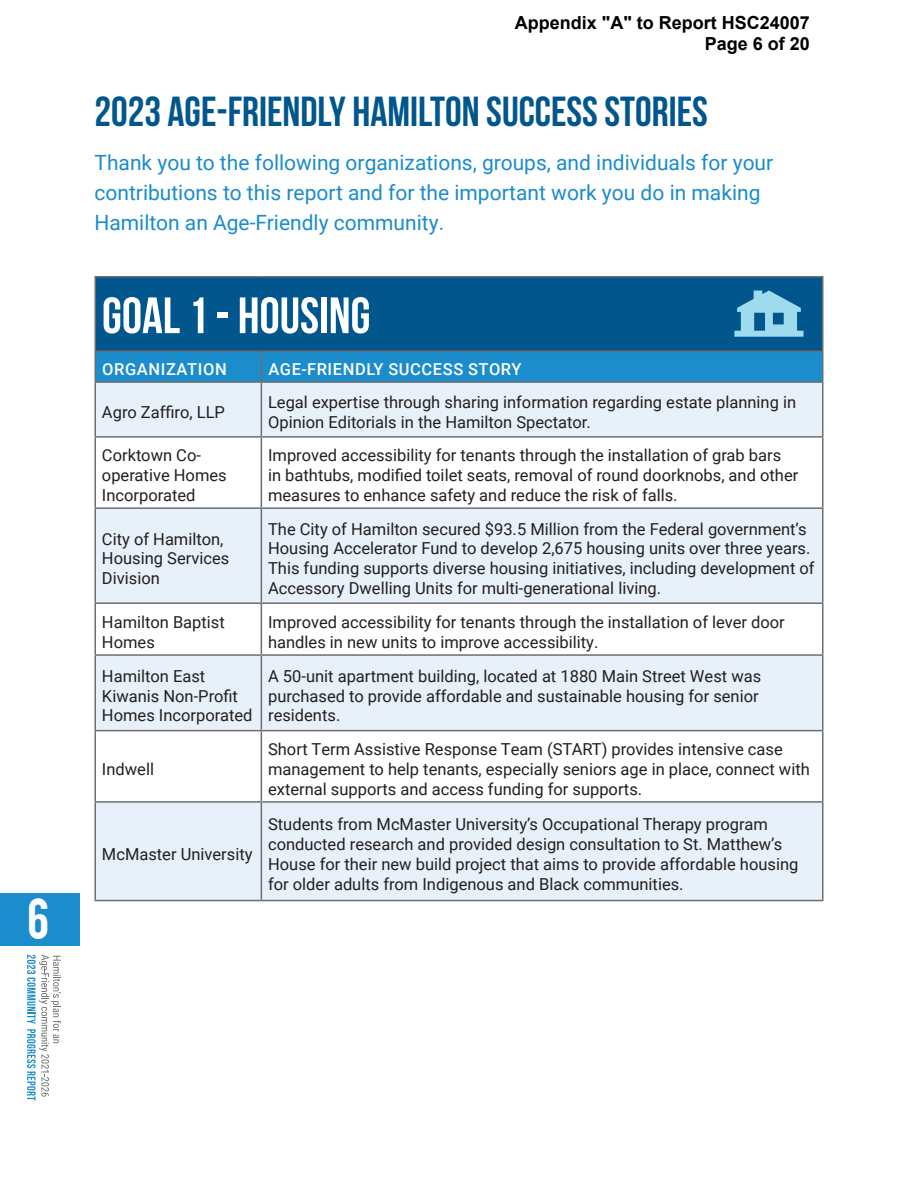
<style>
.page{position:relative;width:918px;height:1188px;background:#fff}
.page>*{position:absolute;margin:0;border:0;box-sizing:border-box;transform-origin:0 0}
.t1{font:700 51px "Bebas Neue";color:#fff}
.t2{font:45px "Bebas";color:#fff}
.t3{font:700 42px "Bebas Neue";color:#00568d}
.t4{font:21px/30px "Roboto";color:#1b8ccc}
.t5{font:700 18px/21.6px "Arial";color:#000;text-align:right}
.t6{font:16.5px/19.8px "Roboto";color:#231f20}
.t7{font:500 16.5px "Roboto";letter-spacing:.035em;color:#fff}
</style>
<div class="page">
<div style="left:0;top:893px;width:80px;height:53px;background:#1b8ccc"></div>
<svg style="left:27px;top:955px;width:34px;height:146px"></svg>
<div style="left:95px;top:277px;width:728px;height:74px;background:#00568d"></div>
<svg style="left:96px;top:383px;width:726px;height:517px;fill:#e8f0f9"></svg>
<hr style="left:94px;top:276px;width:167px;height:2px;background:#6d6e70">
<hr style="left:94px;top:278px;width:2px;height:73px;background:#6d6e70">
<hr style="left:261px;top:276px;width:563px;height:2px;background:#6d6e70">
<hr style="left:822px;top:278px;width:2px;height:73px;background:#6d6e70">
<hr style="left:94px;top:351px;width:167px;height:1px;background:#6d6e70">
<hr style="left:94px;top:352px;width:2px;height:29px;background:#6d6e70">
<hr style="left:261px;top:351px;width:563px;height:1px;background:#6d6e70">
<div style="left:96px;top:351px;width:726px;height:30px;background:#1b8ccc"></div>
<hr style="left:822px;top:352px;width:2px;height:29px;background:#6d6e70">
<hr style="left:94px;top:381px;width:167px;height:2px;background:#6d6e70">
<hr style="left:94px;top:383px;width:2px;height:53px;background:#6d6e70">
<hr style="left:261px;top:381px;width:563px;height:2px;background:#6d6e70">
<hr style="left:261px;top:383px;width:1px;height:53px;background:#6d6e70">
<hr style="left:822px;top:383px;width:2px;height:53px;background:#6d6e70">
<hr style="left:94px;top:436px;width:167px;height:2px;background:#6d6e70">
<hr style="left:94px;top:438px;width:2px;height:69px;background:#6d6e70">
<hr style="left:261px;top:436px;width:563px;height:2px;background:#6d6e70">
<hr style="left:261px;top:438px;width:1px;height:69px;background:#6d6e70">
<hr style="left:822px;top:438px;width:2px;height:69px;background:#6d6e70">
<hr style="left:94px;top:507px;width:167px;height:2px;background:#6d6e70">
<hr style="left:94px;top:509px;width:2px;height:93px;background:#6d6e70">
<hr style="left:261px;top:507px;width:563px;height:2px;background:#6d6e70">
<hr style="left:261px;top:509px;width:1px;height:93px;background:#6d6e70">
<hr style="left:822px;top:509px;width:2px;height:93px;background:#6d6e70">
<hr style="left:94px;top:602px;width:167px;height:2px;background:#6d6e70">
<hr style="left:94px;top:604px;width:2px;height:50px;background:#6d6e70">
<hr style="left:261px;top:602px;width:563px;height:2px;background:#6d6e70">
<hr style="left:261px;top:604px;width:1px;height:50px;background:#6d6e70">
<hr style="left:822px;top:604px;width:2px;height:50px;background:#6d6e70">
<hr style="left:94px;top:654px;width:167px;height:2px;background:#6d6e70">
<hr style="left:94px;top:656px;width:2px;height:74px;background:#6d6e70">
<hr style="left:261px;top:654px;width:563px;height:2px;background:#6d6e70">
<hr style="left:261px;top:656px;width:1px;height:74px;background:#6d6e70">
<hr style="left:822px;top:656px;width:2px;height:74px;background:#6d6e70">
<hr style="left:94px;top:730px;width:167px;height:1px;background:#6d6e70">
<hr style="left:94px;top:731px;width:2px;height:70px;background:#6d6e70">
<hr style="left:261px;top:730px;width:563px;height:1px;background:#6d6e70">
<hr style="left:261px;top:731px;width:1px;height:70px;background:#6d6e70">
<hr style="left:822px;top:731px;width:2px;height:70px;background:#6d6e70">
<hr style="left:94px;top:801px;width:167px;height:2px;background:#6d6e70">
<hr style="left:94px;top:803px;width:2px;height:97px;background:#6d6e70">
<hr style="left:261px;top:801px;width:563px;height:2px;background:#6d6e70">
<hr style="left:261px;top:803px;width:1px;height:97px;background:#6d6e70">
<hr style="left:822px;top:803px;width:2px;height:97px;background:#6d6e70">
<hr style="left:94px;top:900px;width:167px;height:1px;background:#6d6e70">
<hr style="left:261px;top:900px;width:563px;height:1px;background:#6d6e70">
<svg style="left:734px;top:291px;width:70px;height:46px"></svg>
<h2 class="t2" style="left:27px;top:886px;width:24px">6</h2>
<p class="t5" style="left:515px;top:12px;width:297px">Appendix "A" to Report HSC24007<br>Page 6 of 20</p>
<h3 class="t3" style="left:94px;top:88px;width:615px">2023 AGE-FRIENDLY HAMILTON SUCCESS STORIES</h3>
<p class="t4" style="left:94px;top:146px;width:680px">Thank you to the following organizations, groups, and individuals for your contributions to this report and for the important work you do in making<br>Hamilton an Age-Friendly community.</p>
<h1 class="t1" style="left:102px;top:288px;width:270px">GOAL 1 - HOUSING</h1>
<p class="t7" style="left:102px;top:358px;width:126px">ORGANIZATION</p>
<p class="t7" style="left:268px;top:358px;width:255px">AGE-FRIENDLY SUCCESS STORY</p>
<p class="t6" style="left:102px;top:402px;width:124px">Agro Zaffiro, LLP</p>
<p class="t6" style="left:268px;top:392px;width:530px">Legal expertise through sharing information regarding estate planning in<br>Opinion Editorials in the Hamilton Spectator.</p>
<p class="t6" style="left:102px;top:445px;width:126px">Corktown Co&shy;operative Homes<br>Incorporated</p>
<p class="t6" style="left:268px;top:445px;width:532px">Improved accessibility for tenants through the installation of grab bars in bathtubs, modified toilet seats, removal of round doorknobs, and other measures to enhance safety and reduce the risk of falls.</p>
<p class="t6" style="left:102px;top:528px;width:129px">City of Hamilton,<br>Housing Services<br>Division</p>
<p class="t6" style="left:268px;top:518px;width:548px">The City of Hamilton secured $93.5 Million from the Federal government’s Housing Accelerator Fund to develop 2,675 housing units over three years.<br>This funding supports diverse housing initiatives, including development of Accessory Dwelling Units for multi-generational living.</p>
<p class="t6" style="left:102px;top:612px;width:124px">Hamilton Baptist<br>Homes</p>
<p class="t6" style="left:268px;top:612px;width:518px">Improved accessibility for tenants through the installation of lever door handles in new units to improve accessibility.</p>
<p class="t6" style="left:102px;top:665px;width:152px">Hamilton East<br>Kiwanis Non-Profit<br>Homes Incorporated</p>
<p class="t6" style="left:268px;top:665px;width:495px">A 50-unit apartment building, located at 1880 Main Street West was purchased to provide affordable and sustainable housing for senior residents.</p>
<p class="t6" style="left:102px;top:759px;width:54px">Indwell</p>
<p class="t6" style="left:268px;top:739px;width:543px">Short Term Assistive Response Team (START) provides intensive case management to help tenants, especially seniors age in place, connect with external supports and access funding for supports.</p>
<p class="t6" style="left:102px;top:844px;width:152px">McMaster University</p>
<p class="t6" style="left:268px;top:814px;width:532px">Students from McMaster University’s Occupational Therapy program conducted research and provided design consultation to St. Matthew’s House for their new build project that aims to provide affordable housing for older adults from Indigenous and Black communities.</p>
</div>
